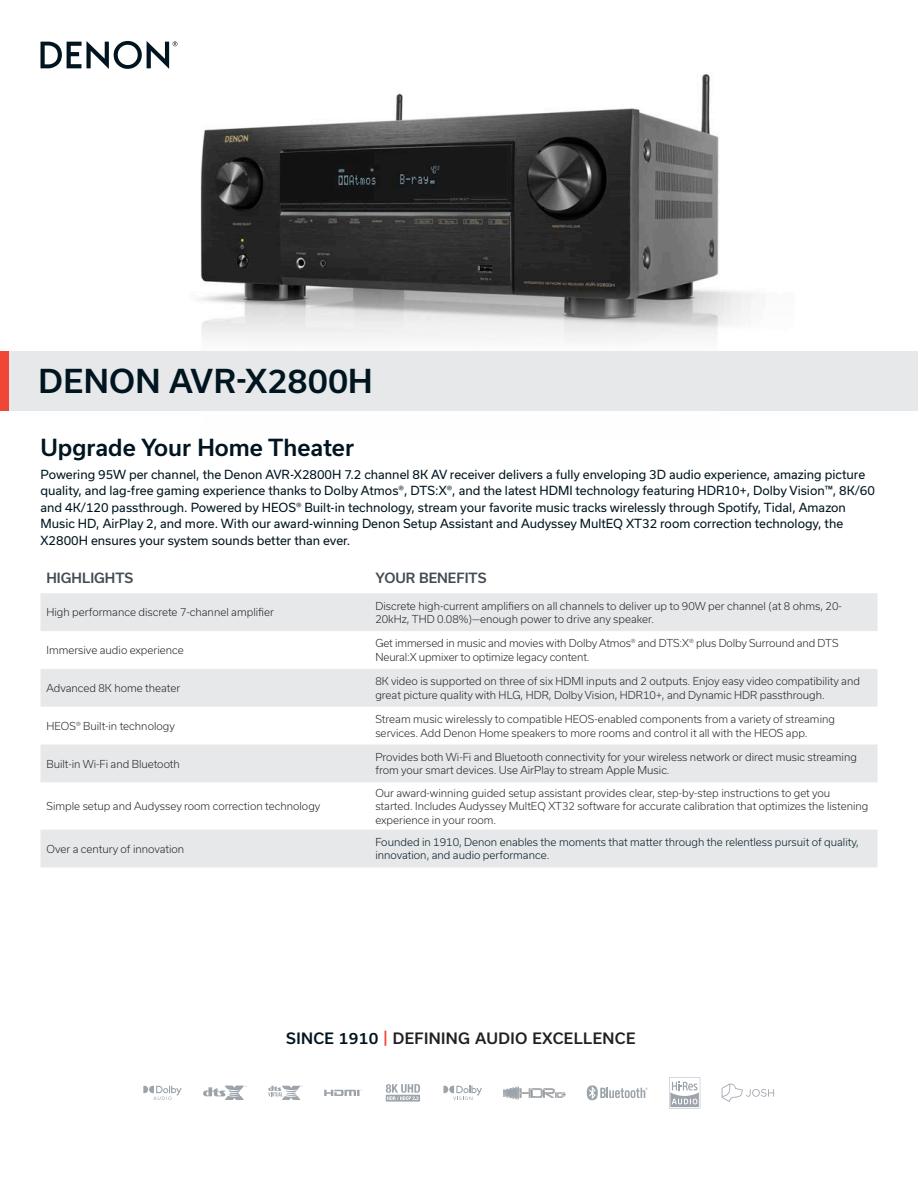
<style>
.page{position:relative;width:918px;height:1188px;background:#fff}
.page>*{position:absolute;margin:0;border:0;box-sizing:border-box;transform-origin:0 0}
.t1{font:500 31.5px "Usual";color:#001520}
.t2{font:500 22.5px "Usual";color:#001520}
.Since_1910{font:500 15px "Usual";letter-spacing:.025em;color:#231f20}
.t3{font:500 13.5px "Usual";color:#434c55}
.ptxt_HL_6_5_10_5_Lin{font:12px/16.5px "Usual";color:#001520}
.Highlights_Benefits{font:300 10.5px/13.5px "Usual";color:#231f20}
.Highlights_Benefits-2{font:300 10.5px/13.5px "Usual";color:#001520}
.s1{color:#001520}
.s2{color:#ef4635}
</style>
<div class="page">
<img style="left:199px;top:74px;width:555px;height:267px">
<div style="left:0;top:351px;width:918px;height:60px;background:#e6e8e9"></div>
<div style="left:0;top:351px;width:8px;height:60px;background:#ef4635"></div>
<svg style="left:40px;top:41px;width:138px;height:28px"></svg>
<svg style="left:40px;top:593px;width:838px;height:274px;fill:#e6e8e9"></svg>
<svg style="left:587px;top:1085px;width:61px;height:15px"></svg>
<div style="left:386px;top:1095px;width:34px;height:7px;background:#9ca3aa"></div>
<svg style="left:386px;top:1084px;width:34px;height:16px"></svg>
<svg style="left:203px;top:1086px;width:44px;height:14px"></svg>
<svg style="left:268px;top:1086px;width:35px;height:14px"></svg>
<img style="left:503px;top:1086px;width:62px;height:14px">
<svg style="left:143px;top:1086px;width:39px;height:14px"></svg>
<svg style="left:324px;top:1090px;width:38px;height:6px"></svg>
<svg style="left:443px;top:1086px;width:39px;height:14px"></svg>
<svg style="left:669px;top:1077px;width:31px;height:31px"></svg>
<svg style="left:722px;top:1084px;width:52px;height:18px"></svg>
<p class="t1" style="left:39px;top:363px;width:336px">DENON AVR-X2800H</p>
<p class="t2" style="left:40px;top:435px;width:315px">Upgrade Your Home Theater</p>
<p class="ptxt_HL_6_5_10_5_Lin" style="left:40px;top:466px;width:836px">Powering 95W per channel, the Denon AVR-X2800H 7.2 channel 8K AV receiver delivers a fully enveloping 3D audio experience, amazing picture quality, and lag-free gaming experience thanks to Dolby Atmos®, DTS:X®, and the latest HDMI technology featuring HDR10+, Dolby Vision™, 8K/60 and 4K/120 passthrough. Powered by HEOS® Built-in technology, stream your favorite music tracks wirelessly through Spotify, Tidal, Amazon Music HD, AirPlay 2, and more. With our award-winning Denon Setup Assistant and Audyssey MultEQ XT32 room correction technology, the X2800H ensures your system sounds better than ever.</p>
<p class="t3" style="left:46px;top:570px;width:88px">HIGHLIGHTS</p>
<p class="t3" style="left:375px;top:570px;width:113px">YOUR BENEFITS</p>
<p class="Highlights_Benefits" style="left:46px;top:606px;width:229px">High performance discrete 7-channel amplifier</p>
<p class="Highlights_Benefits" style="left:375px;top:599px;width:468px">Discrete high-current amplifiers on all channels to deliver up to 90W per channel (at 8 ohms, 20-<br>20kHz, THD 0.08%)—enough power to drive any speaker.</p>
<p class="Highlights_Benefits" style="left:46px;top:643px;width:139px">Immersive audio experience</p>
<p class="Highlights_Benefits" style="left:375px;top:637px;width:465px">Get immersed in music and movies with Dolby Atmos® and DTS:X® plus Dolby Surround and DTS<br>Neural:X upmixer to optimize legacy content.</p>
<p class="Highlights_Benefits" style="left:46px;top:681px;width:135px">Advanced 8K home theater</p>
<p class="Highlights_Benefits" style="left:375px;top:675px;width:486px">8K video is supported on three of six HDMI inputs and 2 outputs. Enjoy easy video compatibility and great picture quality with HLG, HDR, Dolby Vision, HDR10+, and Dynamic HDR passthrough.</p>
<p class="Highlights_Benefits" style="left:46px;top:719px;width:130px">HEOS® Built-in technology</p>
<p class="Highlights_Benefits" style="left:375px;top:712px;width:461px">Stream music wirelessly to compatible HEOS-enabled components from a variety of streaming services. Add Denon Home speakers to more rooms and control it all with the HEOS app.</p>
<p class="Highlights_Benefits" style="left:46px;top:757px;width:135px">Built-in Wi-Fi and Bluetooth</p>
<p class="Highlights_Benefits" style="left:375px;top:750px;width:483px">Provides both Wi-Fi and Bluetooth connectivity for your wireless network or direct music streaming from your smart devices. Use AirPlay to stream Apple Music.</p>
<p class="Highlights_Benefits" style="left:46px;top:799px;width:275px">Simple setup and Audyssey room correction technology</p>
<p class="Highlights_Benefits" style="left:375px;top:786px;width:495px">Our award-winning guided setup assistant provides clear, step-by-step instructions to get you started. Includes Audyssey MultEQ XT32 software for accurate calibration that optimizes the listening experience in your room.</p>
<p class="Highlights_Benefits" style="left:46px;top:842px;width:139px">Over a century of innovation</p>
<p class="Highlights_Benefits-2" style="left:375px;top:835px;width:485px">Founded in 1910, Denon enables the moments that matter through the relentless pursuit of quality, innovation, and audio performance.</p>
<p class="Since_1910" style="left:286px;top:1029px;width:351px"><span class="s1">SINCE 1910</span> <span class="s2">|</span> DEFINING AUDIO EXCELLENCE</p>
</div>
